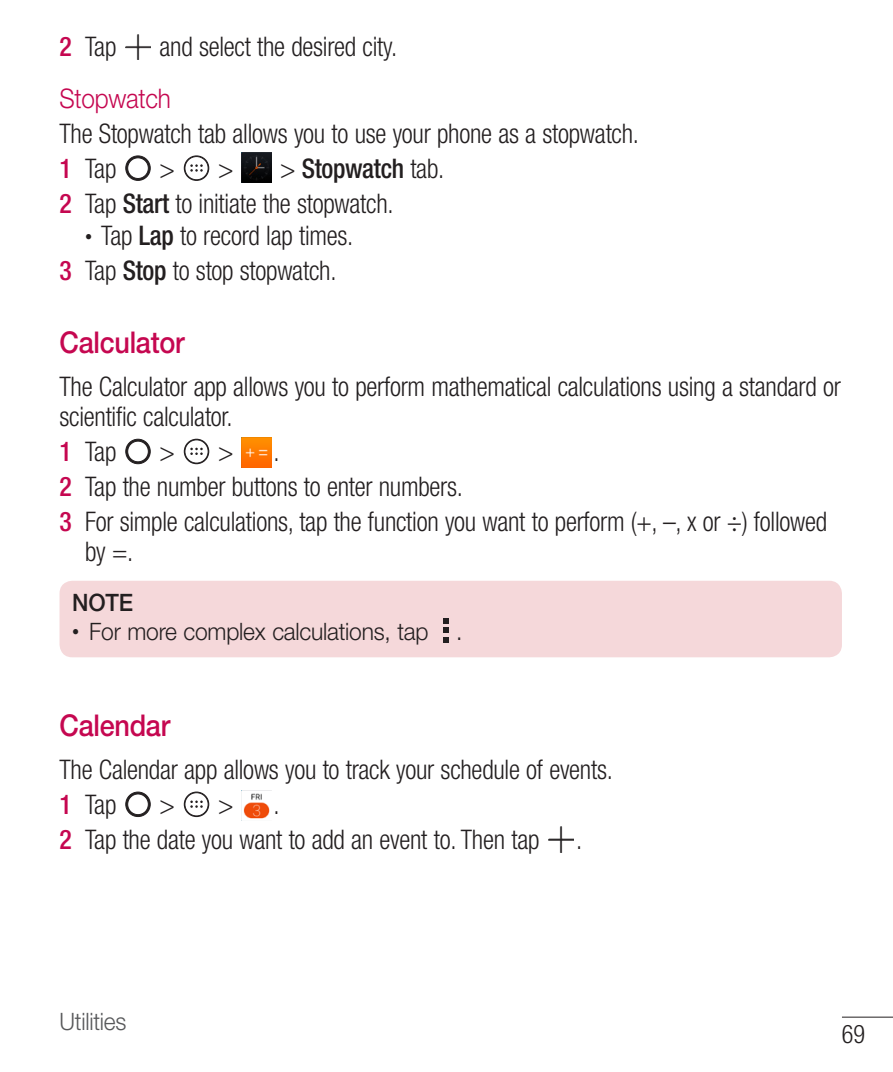
<style>
.page{position:relative;width:893px;height:1072px;background:#fff}
.page>*{position:absolute;margin:0;border:0;box-sizing:border-box;transform-origin:0 0}
.Head_02_TOC{font:500 30px "Helvetica Neue LT Pro";letter-spacing:-.01em;color:#c50750;scale:.9 1}
.main_Num{font:300 condensed 27px/30px "Helvetica Neue LT Pro";letter-spacing:-.01em;color:#231f20;scale:.95 1}
.main{font:300 condensed 27px/30px "Helvetica Neue LT Pro";letter-spacing:-.01em;color:#231f20;scale:.95 1}
.main_DOT{font:300 condensed 27px "Helvetica Neue LT Pro";letter-spacing:-.01em;color:#231f20;scale:.95 1}
.main_Num_1{font:300 condensed 27px "Helvetica Neue LT Pro";letter-spacing:-.045em;color:#231f20;scale:.95 1}
.main_Num_1-2{font:500 condensed 27px "Helvetica Neue LT Pro";letter-spacing:-.01em;color:#231f20;scale:.95 1}
.Head_03{font:300 27px "Helvetica Neue LT Pro";letter-spacing:-.01em;color:#c50750;scale:.9 1}
.t1{font:300 condensed 25.5px "Helvetica Neue LT Pro";color:#231f20;scale:.95 1}
.t2{font:300 24px "Helvetica Neue LT Pro";letter-spacing:-.01em;color:#231f20;scale:.95 1}
.t3{font:300 24px "Helvetica Neue LT Pro";letter-spacing:-.01em;color:#57585a;scale:.95 1}
.t4{font:500 24px "Helvetica Neue LT Pro";color:#231f20;scale:.95 1}
.s1{font-weight:500;color:#c50750}
.s2{font-weight:300}
.s3{font-weight:500}
.s4{font-size:15px}
</style>
<div class="page">
<hr style="left:842px;top:1016px;width:51px;height:1px;background:#231f20">
<img style="left:125px;top:34px;width:26px;height:26px">
<svg style="left:126px;top:156px;width:24px;height:24px"></svg>
<svg style="left:184px;top:155px;width:25px;height:26px"></svg>
<div style="left:185px;top:156px;width:23px;height:24px;background:#fff;border-radius:50%"></div>
<div style="left:185px;top:156px;width:23px;height:24px;border:1px solid #231f20;border-radius:50%"></div>
<svg style="left:190px;top:164px;width:13px;height:8px"></svg>
<img style="left:242px;top:153px;width:30px;height:30px">
<svg style="left:126px;top:439px;width:24px;height:25px"></svg>
<div style="left:184px;top:439px;width:25px;height:25px;background:#231f20;border-radius:50%"></div>
<div style="left:185px;top:440px;width:23px;height:23px;background:#fff;border-radius:50%"></div>
<div style="left:185px;top:440px;width:23px;height:23px;border:1px solid #231f20;border-radius:50%"></div>
<svg style="left:190px;top:447px;width:13px;height:8px"></svg>
<img style="left:242px;top:438px;width:30px;height:29px">
<div style="left:60px;top:580px;width:782px;height:77px;background:#f5d8da;border-radius:13px"></div>
<svg style="left:443px;top:618px;width:5px;height:24px"></svg>
<svg style="left:126px;top:792px;width:24px;height:24px"></svg>
<svg style="left:184px;top:791px;width:25px;height:26px"></svg>
<div style="left:185px;top:792px;width:23px;height:24px;background:#fff;border-radius:50%"></div>
<div style="left:185px;top:792px;width:23px;height:24px;border:1px solid #231f20;border-radius:50%"></div>
<svg style="left:190px;top:800px;width:13px;height:7px"></svg>
<img style="left:242px;top:790px;width:30px;height:29px">
<img style="left:548px;top:826px;width:26px;height:26px">
<p class="main_Num" style="left:60px;top:31px;width:61px"><span class="s1">2</span> Tap</p>
<p class="main_Num" style="left:160px;top:31px;width:252px">and select the desired city.</p>
<p class="Head_03" style="left:60px;top:82px;width:125px">Stopwatch</p>
<p class="main" style="left:60px;top:118px;width:611px">The Stopwatch tab allows you to use your phone as a stopwatch.</p>
<p class="main_Num_1" style="left:60px;top:153px;width:61px"><span class="s1">1</span> Tap</p>
<p class="main_Num_1" style="left:160px;top:153px;width:79px">&gt; &gt;</p>
<p class="main_Num_1-2" style="left:280px;top:152px;width:174px"><span class="s2">&gt;</span> Stopwatch <span class="s2">tab.</span></p>
<p class="main_Num" style="left:60px;top:188px;width:353px"><span class="s1">2</span> Tap <span class="s3">Start</span> to initiate the stopwatch.</p>
<p class="main_DOT" style="left:85px;top:220px;width:284px"><span class="s4">•</span> Tap <span class="s3">Lap</span> to record lap times.</p>
<p class="main_Num" style="left:60px;top:256px;width:293px"><span class="s1">3</span> Tap <span class="s3">Stop</span> to stop stopwatch.</p>
<p class="Head_02_TOC" style="left:60px;top:324px;width:141px">Calculator</p>
<p class="main" style="left:60px;top:371px;width:824px">The Calculator app allows you to perform mathematical calculations using a standard or scientific calculator.</p>
<p class="main_Num_1" style="left:60px;top:436px;width:61px"><span class="s1">1</span> Tap</p>
<p class="main_Num_1" style="left:160px;top:436px;width:79px">&gt; &gt;</p>
<p class="main_Num_1" style="left:273px;top:436px;width:8px">.</p>
<p class="main_Num" style="left:60px;top:471px;width:426px"><span class="s1">2</span> Tap the number buttons to enter numbers.</p>
<p class="main_Num" style="left:85px;top:506px;width:783px;text-indent:-26px"><span class="s1">3</span> For simple calculations, tap the function you want to perform (+, –, x or ÷) followed by =.</p>
<p class="t4" style="left:72px;top:588px;width:66px">NOTE</p>
<p class="t2" style="left:72px;top:617px;width:412px"><sup>•</sup> For more complex calculations, tap .</p>
<p class="Head_02_TOC" style="left:60px;top:707px;width:124px">Calendar</p>
<p class="main" style="left:60px;top:754px;width:584px">The Calendar app allows you to track your schedule of events.</p>
<p class="main_Num_1" style="left:60px;top:788px;width:61px"><span class="s1">1</span> Tap</p>
<p class="main_Num_1" style="left:160px;top:788px;width:79px">&gt; &gt;</p>
<p class="main_Num_1" style="left:273px;top:788px;width:8px">.</p>
<p class="main_Num" style="left:60px;top:824px;width:507px"><span class="s1">2</span> Tap the date you want to add an event to. Then tap</p>
<p class="main_Num" style="left:576px;top:824px;width:8px">.</p>
<p class="t3" style="left:60px;top:1006px;width:72px">Utilities</p>
<p class="t1" style="left:842px;top:1019px;width:26px">69</p>
</div>
